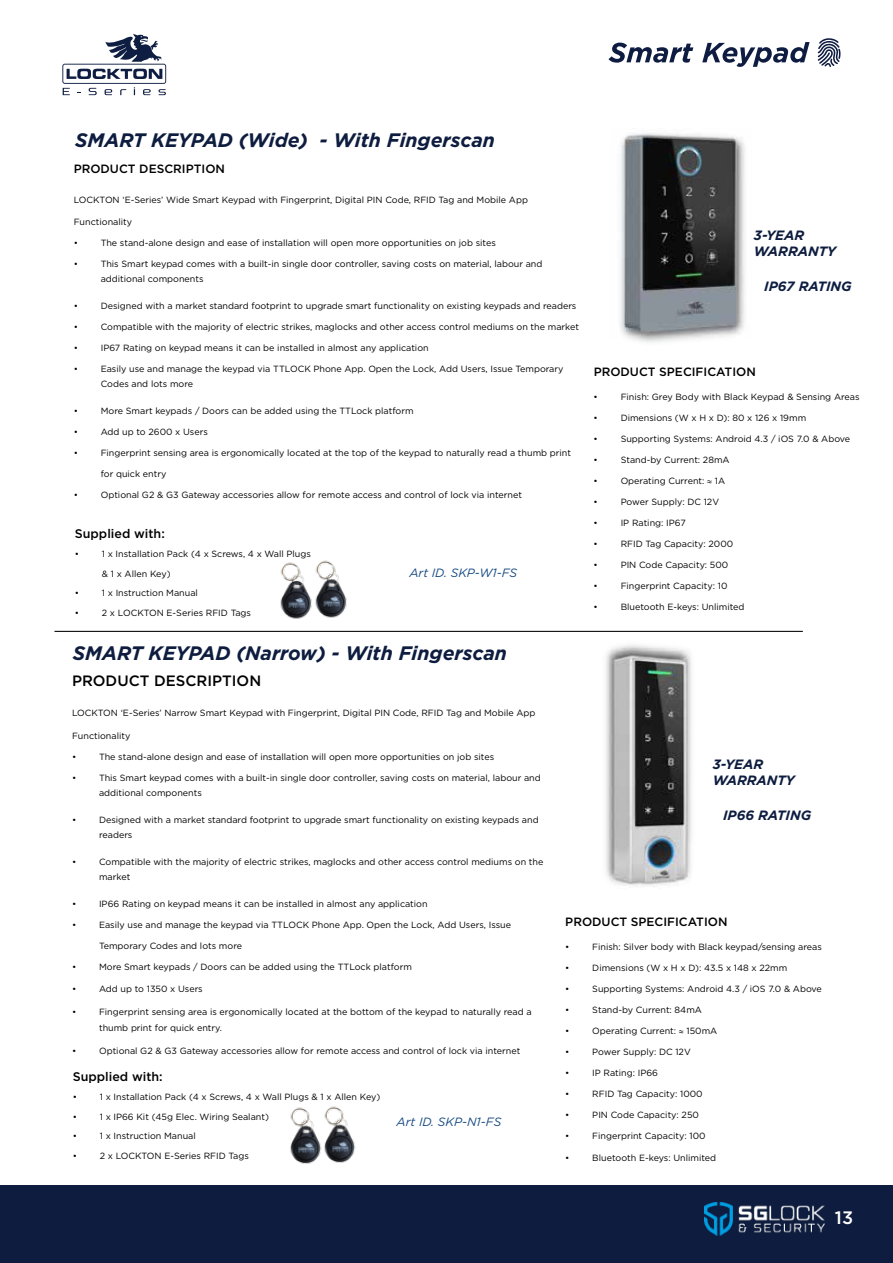
<style>
.page{position:relative;width:893px;height:1263px;background:#fff}
.page>*{position:absolute;margin:0;border:0;box-sizing:border-box;transform-origin:0 0}
.t1{font:italic 700 19.5px "Gotham";color:#0e1d3f}
.t2{font:500 18px "Gotham";color:#fff}
.t3{font:500 15px "Gotham";color:#000}
.t4{font:italic 700 13.5px/16.2px "Gotham";color:#0e1d3f}
.t5{font:italic 700 13.5px "Gotham";color:#0d1d42}
.t6{font:500 12.45px "Gotham";color:#000}
.t7{font:500 12px "Gotham";color:#000}
.t8{font:italic 12px "Gotham";color:#164a82}
.t9{font:9px/15px "Gotham";color:#000}
</style>
<div class="page">
<div style="left:0;top:1185px;width:893px;height:78px;background:#0e1d3f"></div>
<svg style="left:62px;top:34px;width:104px;height:61px"></svg>
<img style="left:617px;top:130px;width:130px;height:208px">
<svg style="left:608px;top:43px;width:85px;height:20px"></svg>
<svg style="left:702px;top:42px;width:108px;height:25px"></svg>
<svg style="left:818px;top:38px;width:22px;height:29px"></svg>
<img style="left:606px;top:645px;width:73px;height:235px">
<img style="left:610px;top:649px;width:81px;height:238px">
<hr style="left:54px;top:631px;width:749px;height:1px;background:#000">
<img style="left:280px;top:562px;width:12px;height:57px">
<img style="left:292px;top:560px;width:55px;height:59px">
<img style="left:290px;top:1107px;width:11px;height:56px">
<img style="left:301px;top:1106px;width:55px;height:58px">
<img style="left:704px;top:1203px;width:120px;height:32px">
<h1 class="t1" style="left:75px;top:128px;width:421px">SMART KEYPAD (Wide) - With Fingerscan</h1>
<h3 class="t7" style="left:74px;top:161px;width:153px">PRODUCT DESCRIPTION</h3>
<p class="t9" style="left:74px;top:192px;width:456px">LOCKTON ‘E-Series’ Wide Smart Keypad with Fingerprint, Digital PIN Code, RFID Tag and Mobile App</p>
<p class="t9" style="left:74px;top:214px;width:60px">Functionality</p>
<p class="t9" style="left:74px;top:235px;width:6px">•</p>
<p class="t9" style="left:101px;top:235px;width:397px">The stand-alone design and ease of installation will open more opportunities on job sites</p>
<p class="t9" style="left:74px;top:256px;width:6px">•</p>
<p class="t9" style="left:101px;top:256px;width:443px">This Smart keypad comes with a built-in single door controller, saving costs on material, labour and additional components</p>
<p class="t9" style="left:74px;top:298px;width:6px">•</p>
<p class="t9" style="left:101px;top:298px;width:477px">Designed with a market standard footprint to upgrade smart functionality on existing keypads and readers</p>
<p class="t9" style="left:74px;top:319px;width:6px">•</p>
<p class="t9" style="left:101px;top:319px;width:480px">Compatible with the majority of electric strikes, maglocks and other access control mediums on the market</p>
<p class="t9" style="left:74px;top:340px;width:6px">•</p>
<p class="t9" style="left:101px;top:340px;width:329px">IP67 Rating on keypad means it can be installed in almost any application</p>
<p class="t9" style="left:74px;top:361px;width:6px">•</p>
<p class="t9" style="left:101px;top:361px;width:464px">Easily use and manage the keypad via TTLOCK Phone App. Open the Lock, Add Users, Issue Temporary<br>Codes and lots more</p>
<p class="t9" style="left:74px;top:403px;width:6px">•</p>
<p class="t9" style="left:101px;top:403px;width:314px">More Smart keypads / Doors can be added using the TTLock platform</p>
<p class="t9" style="left:74px;top:424px;width:6px">•</p>
<p class="t9" style="left:101px;top:424px;width:109px">Add up to 2600 x Users</p>
<p class="t9" style="left:74px;top:445px;width:6px">•</p>
<p class="t9" style="left:101px;top:445px;width:472px">Fingerprint sensing area is ergonomically located at the top of the keypad to naturally read a thumb print</p>
<p class="t9" style="left:101px;top:466px;width:67px">for quick entry</p>
<p class="t9" style="left:74px;top:487px;width:6px">•</p>
<p class="t9" style="left:101px;top:487px;width:423px">Optional G2 &amp; G3 Gateway accessories allow for remote access and control of lock via internet</p>
<h3 class="t6" style="left:75px;top:525px;width:91px">Supplied with:</h3>
<p class="t9" style="left:75px;top:547px;width:6px">•</p>
<p class="t9" style="left:102px;top:544px;width:210px;line-height:19.5px">1 x Installation Pack (4 x Screws, 4 x Wall Plugs &amp; 1 x Allen Key)</p>
<p class="t9" style="left:75px;top:586px;width:6px">•</p>
<p class="t9" style="left:102px;top:586px;width:98px">1 x Instruction Manual</p>
<p class="t9" style="left:75px;top:605px;width:6px">•</p>
<p class="t9" style="left:102px;top:605px;width:151px">2 x LOCKTON E-Series RFID Tags</p>
<h3 class="t8" style="left:409px;top:565px;width:109px">Art ID. SKP-W1-FS</h3>
<h1 class="t1" style="left:73px;top:640px;width:436px">SMART KEYPAD (Narrow) - With Fingerscan</h1>
<h3 class="t4" style="left:754px;top:227px;width:83px">3-YEAR<br>WARRANTY</h3>
<h3 class="t5" style="left:764px;top:277px;width:89px">IP67 RATING</h3>
<h3 class="t7" style="left:594px;top:364px;width:164px">PRODUCT SPECIFICATION</h3>
<p class="t9" style="left:594px;top:389px;width:6px">•</p>
<p class="t9" style="left:621px;top:389px;width:240px">Finish: Grey Body with Black Keypad &amp; Sensing Areas</p>
<p class="t9" style="left:594px;top:410px;width:6px">•</p>
<p class="t9" style="left:621px;top:410px;width:187px">Dimensions (W x H x D): 80 x 126 x 19mm</p>
<p class="t9" style="left:594px;top:431px;width:6px">•</p>
<p class="t9" style="left:621px;top:431px;width:231px">Supporting Systems: Android 4.3 / iOS 7.0 &amp; Above</p>
<p class="t9" style="left:594px;top:452px;width:6px">•</p>
<p class="t9" style="left:621px;top:452px;width:111px">Stand-by Current: 28mA</p>
<p class="t9" style="left:594px;top:473px;width:6px">•</p>
<p class="t9" style="left:621px;top:473px;width:106px">Operating Current: ≈ 1A</p>
<p class="t9" style="left:594px;top:494px;width:6px">•</p>
<p class="t9" style="left:621px;top:494px;width:100px">Power Supply: DC 12V</p>
<p class="t9" style="left:594px;top:515px;width:6px">•</p>
<p class="t9" style="left:621px;top:515px;width:67px">IP Rating: IP67</p>
<p class="t9" style="left:594px;top:536px;width:6px">•</p>
<p class="t9" style="left:621px;top:536px;width:114px">RFID Tag Capacity: 2000</p>
<p class="t9" style="left:594px;top:557px;width:6px">•</p>
<p class="t9" style="left:621px;top:557px;width:109px">PIN Code Capacity: 500</p>
<p class="t9" style="left:594px;top:578px;width:6px">•</p>
<p class="t9" style="left:621px;top:578px;width:108px">Fingerprint Capacity: 10</p>
<p class="t9" style="left:594px;top:599px;width:6px">•</p>
<p class="t9" style="left:621px;top:599px;width:125px">Bluetooth E-keys: Unlimited</p>
<h3 class="t3" style="left:72px;top:671px;width:191px">PRODUCT DESCRIPTION</h3>
<p class="t9" style="left:72px;top:705px;width:465px">LOCKTON ‘E-Series’ Narrow Smart Keypad with Fingerprint, Digital PIN Code, RFID Tag and Mobile App</p>
<p class="t9" style="left:72px;top:728px;width:60px">Functionality</p>
<p class="t9" style="left:72px;top:749px;width:6px">•</p>
<p class="t9" style="left:99px;top:749px;width:397px">The stand-alone design and ease of installation will open more opportunities on job sites</p>
<p class="t9" style="left:72px;top:770px;width:6px">•</p>
<p class="t9" style="left:99px;top:770px;width:443px">This Smart keypad comes with a built-in single door controller, saving costs on material, labour and additional components</p>
<p class="t9" style="left:72px;top:812px;width:6px">•</p>
<p class="t9" style="left:99px;top:812px;width:441px">Designed with a market standard footprint to upgrade smart functionality on existing keypads and readers</p>
<p class="t9" style="left:72px;top:854px;width:6px">•</p>
<p class="t9" style="left:99px;top:854px;width:446px">Compatible with the majority of electric strikes, maglocks and other access control mediums on the market</p>
<p class="t9" style="left:72px;top:896px;width:6px">•</p>
<p class="t9" style="left:99px;top:896px;width:330px">IP66 Rating on keypad means it can be installed in almost any application</p>
<p class="t9" style="left:72px;top:917px;width:6px">•</p>
<p class="t9" style="left:99px;top:917px;width:414px">Easily use and manage the keypad via TTLOCK Phone App. Open the Lock, Add Users, Issue</p>
<p class="t9" style="left:99px;top:938px;width:145px">Temporary Codes and lots more</p>
<p class="t9" style="left:72px;top:959px;width:6px">•</p>
<p class="t9" style="left:99px;top:959px;width:314px">More Smart keypads / Doors can be added using the TTLock platform</p>
<p class="t9" style="left:72px;top:981px;width:6px">•</p>
<p class="t9" style="left:99px;top:981px;width:105px">Add up to 1350 x Users</p>
<p class="t9" style="left:72px;top:1004px;width:6px">•</p>
<p class="t9" style="left:99px;top:1003px;width:434px;line-height:16.5px">Fingerprint sensing area is ergonomically located at the bottom of the keypad to naturally read a thumb print for quick entry.</p>
<p class="t9" style="left:72px;top:1043px;width:6px">•</p>
<p class="t9" style="left:99px;top:1043px;width:423px">Optional G2 &amp; G3 Gateway accessories allow for remote access and control of lock via internet</p>
<h3 class="t6" style="left:73px;top:1068px;width:91px">Supplied with:</h3>
<p class="t9" style="left:73px;top:1089px;width:6px">•</p>
<p class="t9" style="left:100px;top:1089px;width:282px">1 x Installation Pack (4 x Screws, 4 x Wall Plugs &amp; 1 x Allen Key)</p>
<p class="t9" style="left:73px;top:1109px;width:6px">•</p>
<p class="t9" style="left:100px;top:1109px;width:171px">1 x IP66 Kit (45g Elec. Wiring Sealant)</p>
<p class="t9" style="left:73px;top:1128px;width:6px">•</p>
<p class="t9" style="left:100px;top:1128px;width:98px">1 x Instruction Manual</p>
<p class="t9" style="left:73px;top:1148px;width:6px">•</p>
<p class="t9" style="left:100px;top:1148px;width:151px">2 x LOCKTON E-Series RFID Tags</p>
<h3 class="t8" style="left:397px;top:1114px;width:106px">Art ID. SKP-N1-FS</h3>
<h3 class="t4" style="left:713px;top:756px;width:83px">3-YEAR<br>WARRANTY</h3>
<h3 class="t5" style="left:723px;top:806px;width:90px">IP66 RATING</h3>
<h3 class="t7" style="left:565px;top:913px;width:164px">PRODUCT SPECIFICATION</h3>
<p class="t9" style="left:565px;top:939px;width:6px">•</p>
<p class="t9" style="left:592px;top:939px;width:231px">Finish: Silver body with Black keypad/sensing areas</p>
<p class="t9" style="left:565px;top:960px;width:6px">•</p>
<p class="t9" style="left:592px;top:960px;width:196px">Dimensions (W x H x D): 43.5 x 148 x 22mm</p>
<p class="t9" style="left:565px;top:981px;width:6px">•</p>
<p class="t9" style="left:592px;top:981px;width:231px">Supporting Systems: Android 4.3 / iOS 7.0 &amp; Above</p>
<p class="t9" style="left:565px;top:1002px;width:6px">•</p>
<p class="t9" style="left:592px;top:1002px;width:111px">Stand-by Current: 84mA</p>
<p class="t9" style="left:565px;top:1023px;width:6px">•</p>
<p class="t9" style="left:592px;top:1023px;width:127px">Operating Current: ≈ 150mA</p>
<p class="t9" style="left:565px;top:1044px;width:6px">•</p>
<p class="t9" style="left:592px;top:1044px;width:100px">Power Supply: DC 12V</p>
<p class="t9" style="left:565px;top:1065px;width:6px">•</p>
<p class="t9" style="left:592px;top:1065px;width:67px">IP Rating: IP66</p>
<p class="t9" style="left:565px;top:1086px;width:6px">•</p>
<p class="t9" style="left:592px;top:1086px;width:112px">RFID Tag Capacity: 1000</p>
<p class="t9" style="left:565px;top:1107px;width:6px">•</p>
<p class="t9" style="left:592px;top:1107px;width:108px">PIN Code Capacity: 250</p>
<p class="t9" style="left:565px;top:1128px;width:6px">•</p>
<p class="t9" style="left:592px;top:1128px;width:115px">Fingerprint Capacity: 100</p>
<p class="t9" style="left:565px;top:1150px;width:6px">•</p>
<p class="t9" style="left:592px;top:1150px;width:125px">Bluetooth E-keys: Unlimited</p>
<h2 class="t2" style="left:835px;top:1206px;width:20px">13</h2>
</div>
